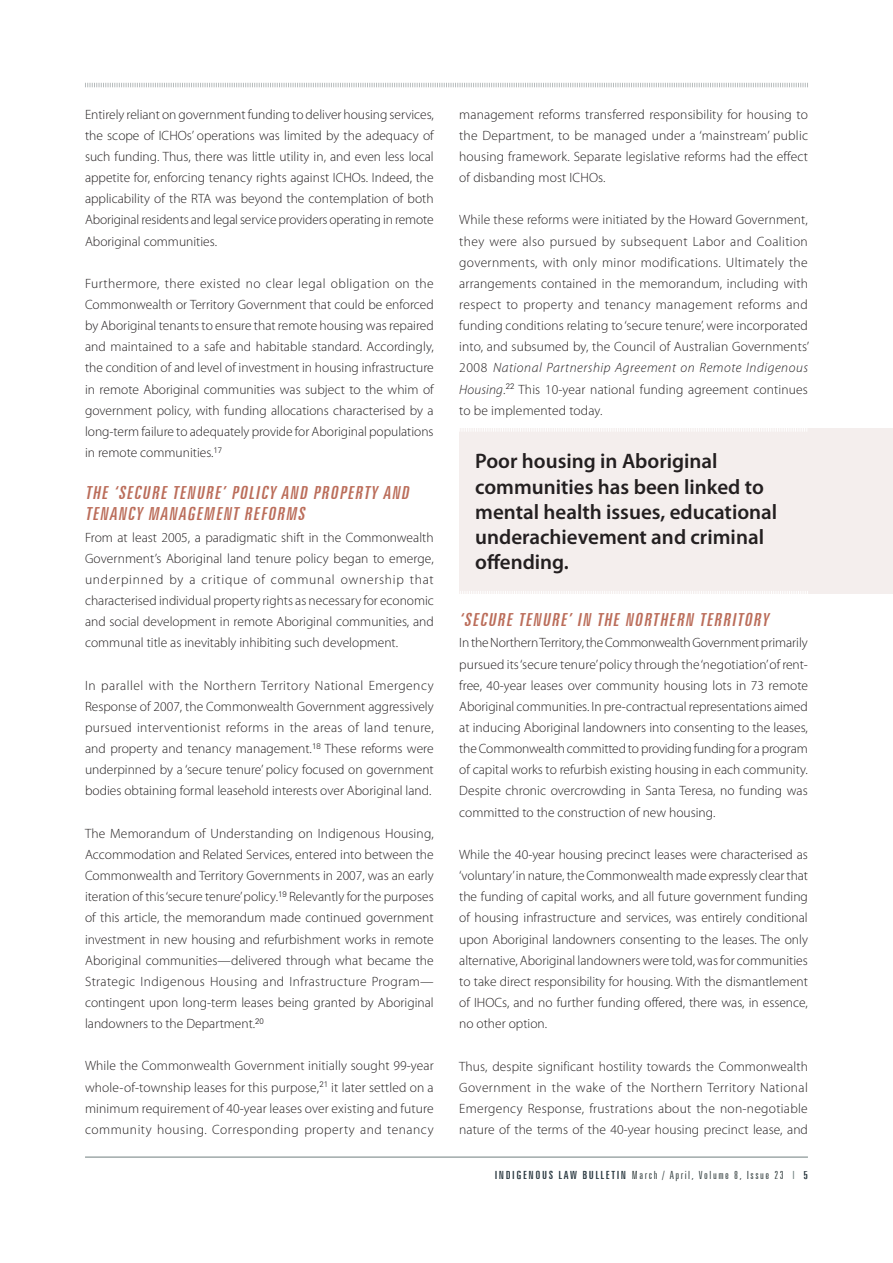
<style>
.page{position:relative;width:893px;height:1263px;background:#fff}
.page>*{position:absolute;margin:0;border:0;box-sizing:border-box;transform-origin:0 0}
.t1{font:600 21px/25.2px "Myriad Pro";color:#231f20}
.t2{font:italic extra-condensed 18px/21.1px "Zurich BT";color:#bb6d5a;scale:1.15 1}
.t3{font:300 13.5px/21.1px "Myriad Pro";color:#231f20;text-align:justify}
.t4{font:300 extra-condensed 11.25px "Zurich BT";letter-spacing:.12em;color:#364141;scale:1.15 1}
.s1{font-style:italic}
.s2{font-weight:400;color:#28373f}
.s3{color:#6f7f7e}
</style>
<div class="page">
<hr style="left:85px;top:1157px;width:723px;height:1px;background:#6f7f7e">
<svg style="left:85px;top:82px;width:723px;height:6px"></svg>
<div style="left:459px;top:428px;width:434px;height:166px;background:#f4eeed"></div>
<svg style="left:460px;top:591px;width:348px;height:3px"></svg>
<svg style="left:459px;top:428px;width:348px;height:4px"></svg>
<p class="t3" style="left:85px;top:104px;width:350px">Entirely reliant on government funding to deliver housing services, the scope of ICHOs’ operations was limited by the adequacy of such funding. Thus, there was little utility in, and even less local appetite for, enforcing tenancy rights against ICHOs. Indeed, the applicability of the RTA was beyond the contemplation of both Aboriginal residents and legal service providers operating in remote Aboriginal communities.</p>
<p class="t3" style="left:85px;top:273px;width:350px">Furthermore, there existed no clear legal obligation on the Commonwealth or Territory Government that could be enforced by Aboriginal tenants to ensure that remote housing was repaired and maintained to a safe and habitable standard. Accordingly, the condition of and level of investment in housing infrastructure in remote Aboriginal communities was subject to the whim of government policy, with funding allocations characterised by a long-term failure to adequately provide for Aboriginal populations in remote communities.<sup>17</sup></p>
<h2 class="t2" style="left:85px;top:483px;width:286px">THE ‘SECURE TENURE’ POLICY AND PROPERTY AND<br>TENANCY MANAGEMENT REFORMS</h2>
<p class="t3" style="left:85px;top:527px;width:350px">From at least 2005, a paradigmatic shift in the Commonwealth Government’s Aboriginal land tenure policy began to emerge, underpinned by a critique of communal ownership that characterised individual property rights as necessary for economic and social development in remote Aboriginal communities, and communal title as inevitably inhibiting such development.</p>
<p class="t3" style="left:85px;top:675px;width:350px">In parallel with the Northern Territory National Emergency Response of 2007, the Commonwealth Government aggressively pursued interventionist reforms in the areas of land tenure, and property and tenancy management.<sup>18</sup> These reforms were underpinned by a ‘secure tenure’ policy focused on government bodies obtaining formal leasehold interests over Aboriginal land.</p>
<p class="t3" style="left:85px;top:823px;width:350px">The Memorandum of Understanding on Indigenous Housing, Accommodation and Related Services, entered into between the Commonwealth and Territory Governments in 2007, was an early iteration of this ‘secure tenure’ policy.<sup>19</sup> Relevantly for the purposes of this article, the memorandum made continued government investment in new housing and refurbishment works in remote Aboriginal communities—delivered through what became the Strategic Indigenous Housing and Infrastructure Program— contingent upon long-term leases being granted by Aboriginal landowners to the Department.<sup>20</sup></p>
<p class="t3" style="left:85px;top:1055px;width:350px">While the Commonwealth Government initially sought 99-year whole-of-township leases for this purpose,<sup>21</sup> it later settled on a minimum requirement of 40-year leases over existing and future community housing. Corresponding property and tenancy</p>
<p class="t3" style="left:459px;top:104px;width:350px">management reforms transferred responsibility for housing to the Department, to be managed under a ‘mainstream’ public housing framework. Separate legislative reforms had the effect of disbanding most ICHOs.</p>
<p class="t3" style="left:459px;top:209px;width:351px">While these reforms were initiated by the Howard Government, they were also pursued by subsequent Labor and Coalition governments, with only minor modifications. Ultimately the arrangements contained in the memorandum, including with respect to property and tenancy management reforms and funding conditions relating to ‘secure tenure’, were incorporated into, and subsumed by, the Council of Australian Governments’ 2008 <span class="s1">National Partnership Agreement on Remote Indigenous Housing</span>.<sup>22</sup> This 10-year national funding agreement continues to be implemented today.</p>
<h1 class="t1" style="left:475px;top:449px;width:304px">Poor housing in Aboriginal communities has been linked to mental health issues, educational underachievement and criminal offending.</h1>
<h2 class="t2" style="left:459px;top:609px;width:273px">‘SECURE TENURE’ IN THE NORTHERN TERRITORY</h2>
<p class="t3" style="left:459px;top:632px;width:350px">In the Northern Territory, the Commonwealth Government primarily pursued its ‘secure tenure’ policy through the ‘negotiation’ of rent&shy;free, 40-year leases over community housing lots in 73 remote Aboriginal communities. In pre-contractual representations aimed at inducing Aboriginal landowners into consenting to the leases, the Commonwealth committed to providing funding for a program of capital works to refurbish existing housing in each community.<br>Despite chronic overcrowding in Santa Teresa, no funding was committed to the construction of new housing.</p>
<p class="t3" style="left:459px;top:844px;width:350px">While the 40-year housing precinct leases were characterised as ‘voluntary’in nature, the Commonwealth made expressly clear that the funding of capital works, and all future government funding of housing infrastructure and services, was entirely conditional upon Aboriginal landowners consenting to the leases. The only alternative, Aboriginal landowners were told, was for communities to take direct responsibility for housing. With the dismantlement of IHOCs, and no further funding offered, there was, in essence, no other option.</p>
<p class="t3" style="left:459px;top:1056px;width:350px">Thus, despite significant hostility towards the Commonwealth Government in the wake of the Northern Territory National Emergency Response, frustrations about the non-negotiable nature of the terms of the 40-year housing precinct lease, and</p>
<p class="t4" style="left:495px;top:1169px;width:274px"><span class="s2">INDIGENOUS LAW BULLETIN</span> March / April, Volume 8, Issue 23 <span class="s3">I</span> <span class="s2">5</span></p>
</div>
